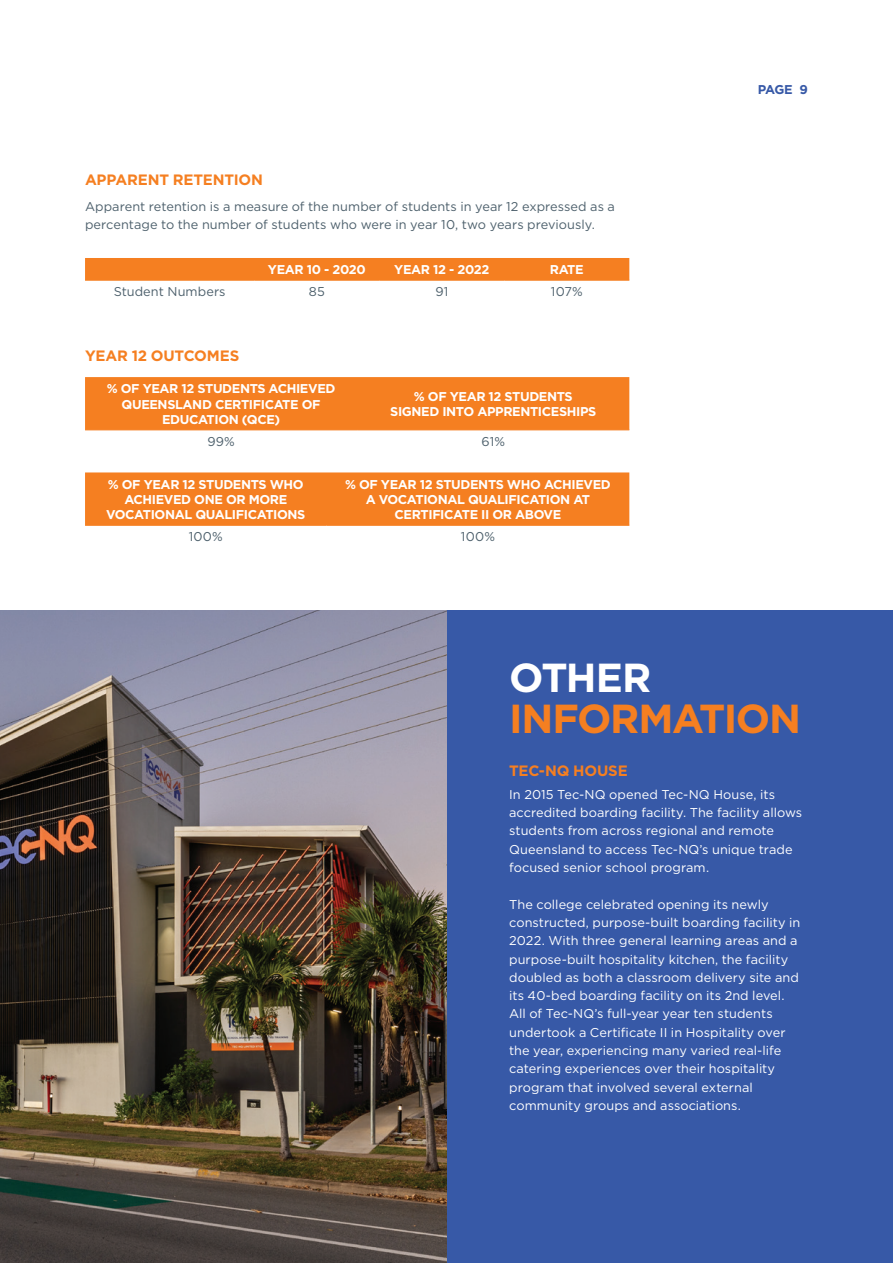
<style>
.page{position:relative;width:893px;height:1263px;background:#fff}
.page>*{position:absolute;margin:0;border:0;box-sizing:border-box;transform-origin:0 0}
.t1{font:700 40.5px "Gotham";letter-spacing:-.035em;color:#f57f21}
.t2{font:700 40.5px "Gotham";letter-spacing:-.035em;color:#fff}
.t3{font:700 15px "Gotham";letter-spacing:-.01em;color:#f57f21}
.t4{font:12.75px/18.3px "Gotham";letter-spacing:.005em;color:#fff}
.t5{font:700 12.75px/15.3px "Gotham";letter-spacing:-.03em;color:#fff;text-align:center}
.t6{font:12.75px/18.3px "Gotham";letter-spacing:.005em;color:#4d606c}
.t7{font:700 12.75px "Gotham";color:#3759a7}
</style>
<div class="page">
<div style="left:0;top:611px;width:893px;height:652px;background:#3759a7"></div>
<div style="left:85px;top:258px;width:544px;height:22px;background:#f57f21"></div>
<hr style="left:85px;top:280px;width:169px;height:1px;background:#f57f21">
<hr style="left:254px;top:280px;width:125px;height:1px;background:#f57f21">
<hr style="left:379px;top:280px;width:125px;height:1px;background:#f57f21">
<hr style="left:504px;top:280px;width:125px;height:1px;background:#f57f21">
<div style="left:85px;top:377px;width:544px;height:52px;background:#f57f21"></div>
<hr style="left:85px;top:429px;width:272px;height:1px;background:#f57f21">
<hr style="left:357px;top:429px;width:272px;height:1px;background:#f57f21">
<div style="left:85px;top:472px;width:544px;height:53px;background:#f57f21"></div>
<hr style="left:85px;top:525px;width:242px;height:1px;background:#f57f21">
<hr style="left:327px;top:525px;width:302px;height:1px;background:#f57f21">
<img style="left:0;top:611px;width:446px;height:652px">
<p class="t3" style="left:85px;top:173px;width:179px">APPARENT RETENTION</p>
<p class="t6" style="left:85px;top:198px;width:531px">Apparent retention is a measure of the number of students in year 12 expressed as a percentage to the number of students who were in year 10, two years previously.</p>
<p class="t5" style="left:268px;top:263px;width:99px">YEAR 10 - 2020</p>
<p class="t5" style="left:394px;top:263px;width:97px">YEAR 12 - 2022</p>
<p class="t5" style="left:550px;top:263px;width:35px">RATE</p>
<p class="t6" style="left:114px;top:282px;width:113px">Student Numbers</p>
<p class="t6" style="left:309px;top:283px;width:18px">85</p>
<p class="t6" style="left:435px;top:283px;width:14px">91</p>
<p class="t6" style="left:551px;top:283px;width:33px">107%</p>
<p class="t3" style="left:85px;top:349px;width:156px">YEAR 12 OUTCOMES</p>
<p class="t5" style="left:107px;top:382px;width:230px">% OF YEAR 12 STUDENTS ACHIEVED<br>QUEENSLAND CERTIFICATE OF<br>EDUCATION (QCE)</p>
<p class="t5" style="left:390px;top:389px;width:208px">% OF YEAR 12 STUDENTS<br>SIGNED INTO APPRENTICESHIPS</p>
<p class="t6" style="left:207px;top:433px;width:29px">99%</p>
<p class="t6" style="left:481px;top:433px;width:25px">61%</p>
<p class="t5" style="left:106px;top:477px;width:201px">% OF YEAR 12 STUDENTS WHO<br>ACHIEVED ONE OR MORE<br>VOCATIONAL QUALIFICATIONS</p>
<p class="t5" style="left:345px;top:477px;width:267px">% OF YEAR 12 STUDENTS WHO ACHIEVED<br>A VOCATIONAL QUALIFICATION AT<br>CERTIFICATE II OR ABOVE</p>
<p class="t6" style="left:189px;top:528px;width:36px">100%</p>
<p class="t6" style="left:461px;top:528px;width:36px">100%</p>
<p class="t7" style="left:758px;top:84px;width:52px">PAGE 9</p>
<h1 class="t2" style="left:509px;top:660px;width:144px">OTHER</h1>
<h1 class="t1" style="left:509px;top:700px;width:293px">INFORMATION</h1>
<p class="t3" style="left:509px;top:764px;width:120px">TEC-NQ HOUSE</p>
<p class="t4" style="left:509px;top:786px;width:295px">In 2015 Tec-NQ opened Tec-NQ House, its accredited boarding facility. The facility allows students from across regional and remote Queensland to access Tec-NQ’s unique trade focused senior school program.</p>
<p class="t4" style="left:509px;top:896px;width:293px">The college celebrated opening its newly constructed, purpose-built boarding facility in 2022. With three general learning areas and a purpose-built hospitality kitchen, the facility doubled as both a classroom delivery site and its 40-bed boarding facility on its 2nd level.<br>All of Tec-NQ’s full-year year ten students undertook a Certificate II in Hospitality over the year, experiencing many varied real-life catering experiences over their hospitality program that involved several external community groups and associations.</p>
</div>
